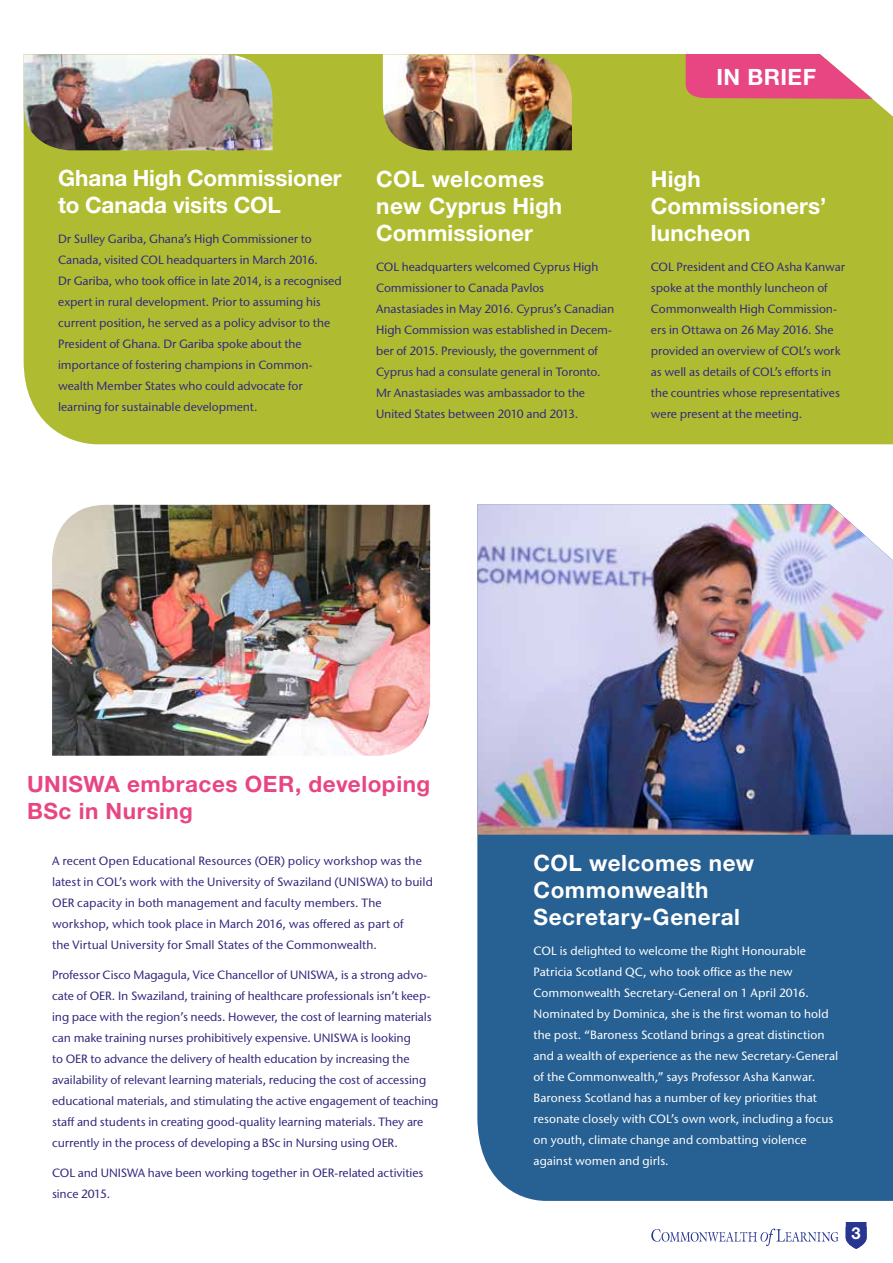
<style>
.page{position:relative;width:893px;height:1263px;background:#fff}
.page>*{position:absolute;margin:0;border:0;box-sizing:border-box;transform-origin:0 0}
.t1{font:700 22.5px/27px "Helvetica Neue LT Std";letter-spacing:.01em;color:#fff}
.t2{font:700 22.5px/27px "Helvetica Neue LT Std";letter-spacing:.025em;color:#e84683}
.t3{font:700 16.5px "Helvetica Neue LT Std";color:#fff}
.t4{font:500 12px/21px "Stone Sans ITC Std";letter-spacing:-.005em;color:#322a7e}
.t5{font:500 12px/21px "Stone Sans ITC Std";letter-spacing:.005em;color:#fff}
</style>
<div class="page">
<svg style="left:845px;top:1222px;width:22px;height:27px"></svg>
<svg style="left:651px;top:1228px;width:187px;height:18px"></svg>
<div style="left:24px;top:54px;width:869px;height:390px;background:#afbc32"></div>
<div style="left:477px;top:835px;width:416px;height:366px;background:#276092"></div>
<img style="left:477px;top:504px;width:416px;height:331px">
<img style="left:52px;top:505px;width:378px;height:251px">
<svg style="left:686px;top:54px;width:187px;height:45px;background:#ea6292"></svg>
<img style="left:24px;top:54px;width:249px;height:96px">
<img style="left:383px;top:54px;width:189px;height:96px">
<h1 class="t1" style="left:58px;top:164px;width:285px">Ghana High Commissioner to Canada visits COL</h1>
<p class="t4" style="left:58px;top:229px;width:285px">Dr Sulley Gariba, Ghana’s High Commissioner to Canada, visited COL headquarters in March 2016.<br>Dr Gariba, who took office in late 2014, is a recognised expert in rural development. Prior to assuming his current position, he served as a policy advisor to the President of Ghana. Dr Gariba spoke about the importance of fostering champions in Common&shy;wealth Member States who could advocate for learning for sustainable development.</p>
<h1 class="t1" style="left:376px;top:165px;width:188px">COL welcomes new Cyprus High<br>Commissioner</h1>
<p class="t4" style="left:376px;top:257px;width:240px">COL headquarters welcomed Cyprus High Commissioner to Canada Pavlos Anastasiades in May 2016. Cyprus’s Canadian High Commission was established in Decem&shy;ber of 2015. Previously, the government of Cyprus had a consulate general in Toronto.<br>Mr Anastasiades was ambassador to the United States between 2010 and 2013.</p>
<h1 class="t1" style="left:716px;top:63px;width:101px">IN BRIEF</h1>
<h1 class="t1" style="left:651px;top:165px;width:177px">High<br>Commissioners’ luncheon</h1>
<p class="t4" style="left:651px;top:257px;width:196px">COL President and CEO Asha Kanwar spoke at the monthly luncheon of Commonwealth High Commission&shy;ers in Ottawa on 26 May 2016. She provided an overview of COL’s work as well as details of COL’s efforts in the countries whose representatives were present at the meeting.</p>
<h1 class="t2" style="left:27px;top:770px;width:405px">UNISWA embraces OER, developing<br>BSc in Nursing</h1>
<p class="t4" style="left:52px;top:850px;width:382px">A recent Open Educational Resources (OER) policy workshop was the latest in COL’s work with the University of Swaziland (UNISWA) to build OER capacity in both management and faculty members. The workshop, which took place in March 2016, was offered as part of<br>the Virtual University for Small States of the Commonwealth.</p>
<p class="t4" style="left:52px;top:964px;width:388px">Professor Cisco Magagula, Vice Chancellor of UNISWA, is a strong advo&shy;cate of OER. In Swaziland, training of healthcare professionals isn’t keep&shy;ing pace with the region’s needs. However, the cost of learning materials can make training nurses prohibitively expensive. UNISWA is looking<br>to OER to advance the delivery of health education by increasing the availability of relevant learning materials, reducing the cost of accessing educational materials, and stimulating the active engagement of teaching staff and students in creating good-quality learning materials. They are currently in the process of developing a BSc in Nursing using OER.</p>
<p class="t4" style="left:52px;top:1162px;width:373px">COL and UNISWA have been working together in OER-related activities since 2015.</p>
<h1 class="t1" style="left:534px;top:849px;width:222px">COL welcomes new<br>Commonwealth<br>Secretary-General</h1>
<p class="t5" style="left:534px;top:940px;width:306px">COL is delighted to welcome the Right Honourable Patricia Scotland QC, who took office as the new Commonwealth Secretary-General on 1 April 2016.<br>Nominated by Dominica, she is the first woman to hold the post. “Baroness Scotland brings a great distinction and a wealth of experience as the new Secretary-General of the Commonwealth,” says Professor Asha Kanwar.<br>Baroness Scotland has a number of key priorities that resonate closely with COL’s own work, including a focus on youth, climate change and combatting violence against women and girls.</p>
<h2 class="t3" style="left:851px;top:1223px;width:11px">3</h2>
</div>
